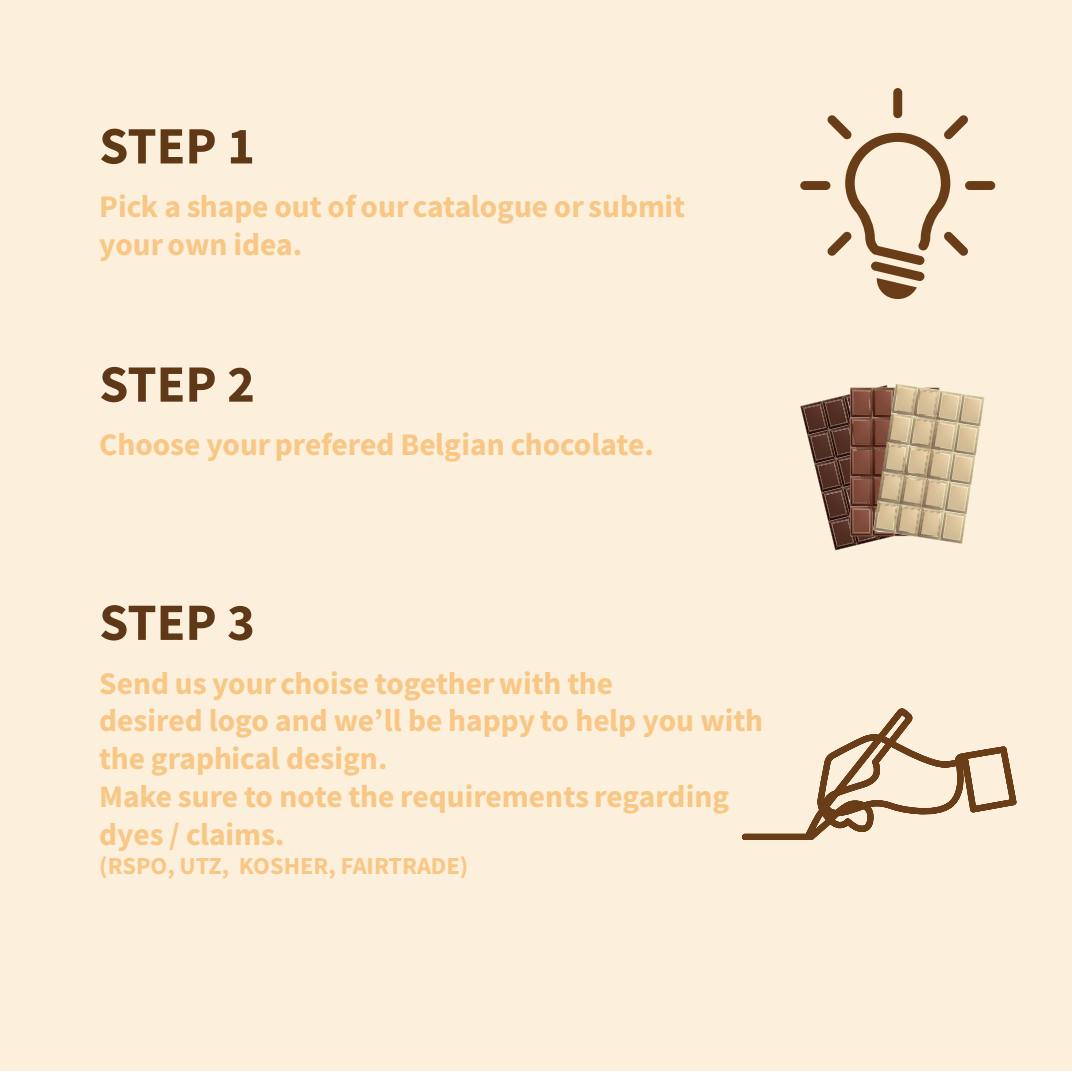
<style>
.page{position:relative;width:1072px;height:1072px;background:#fff}
.page>*{position:absolute;margin:0;border:0;box-sizing:border-box;transform-origin:0 0}
.t1{font:52.5px "Source Sans Variable";color:#5f3917}
.t2{font:52.5px "Source Sans Variable";color:#5f3816}
.t3{font:31.5px/37.8px "Source Sans Variable";color:#f8c785}
.t4{font:24.5px "Source Sans Variable";color:#f8c785}
</style>
<div class="page">
<div style="left:0;top:1px;width:1071px;height:1070px;background:#fcf0dc"></div>
<svg style="left:800px;top:383px;width:184px;height:167px"></svg>
<div style="left:965px;top:181px;width:30px;height:9px;background:#693d17;border-radius:4px"></div>
<div style="left:800px;top:181px;width:30px;height:9px;background:#693d17;border-radius:4px"></div>
<div style="left:893px;top:88px;width:9px;height:30px;background:#693d17;border-radius:4px"></div>
<svg style="left:827px;top:115px;width:141px;height:184px"></svg>
<svg style="left:742px;top:708px;width:275px;height:132px"></svg>
<hr style="left:1071px;top:1px;width:1px;height:1069px;background:#f8cd8a">
<p class="t2" style="left:99px;top:114px;width:157px">STEP 1</p>
<p class="t3" style="left:99px;top:188px;width:587px">Pick a shape out of our catalogue or submit</p>
<p class="t3" style="left:99px;top:226px;width:204px">your own idea.</p>
<p class="t1" style="left:99px;top:352px;width:157px">STEP 2</p>
<p class="t3" style="left:99px;top:426px;width:556px">Choose your prefered Belgian chocolate.</p>
<p class="t1" style="left:99px;top:590px;width:157px">STEP 3</p>
<p class="t3" style="left:99px;top:664px;width:515px">Send us your choise together with the</p>
<p class="t3" style="left:99px;top:702px;width:665px">desired logo and we’ll be happy to help you with the graphical design.</p>
<p class="t3" style="left:99px;top:778px;width:631px">Make sure to note the requirements regarding dyes / claims.</p>
<p class="t4" style="left:99px;top:851px;width:370px">(RSPO, UTZ, KOSHER, FAIRTRADE)</p>
</div>
